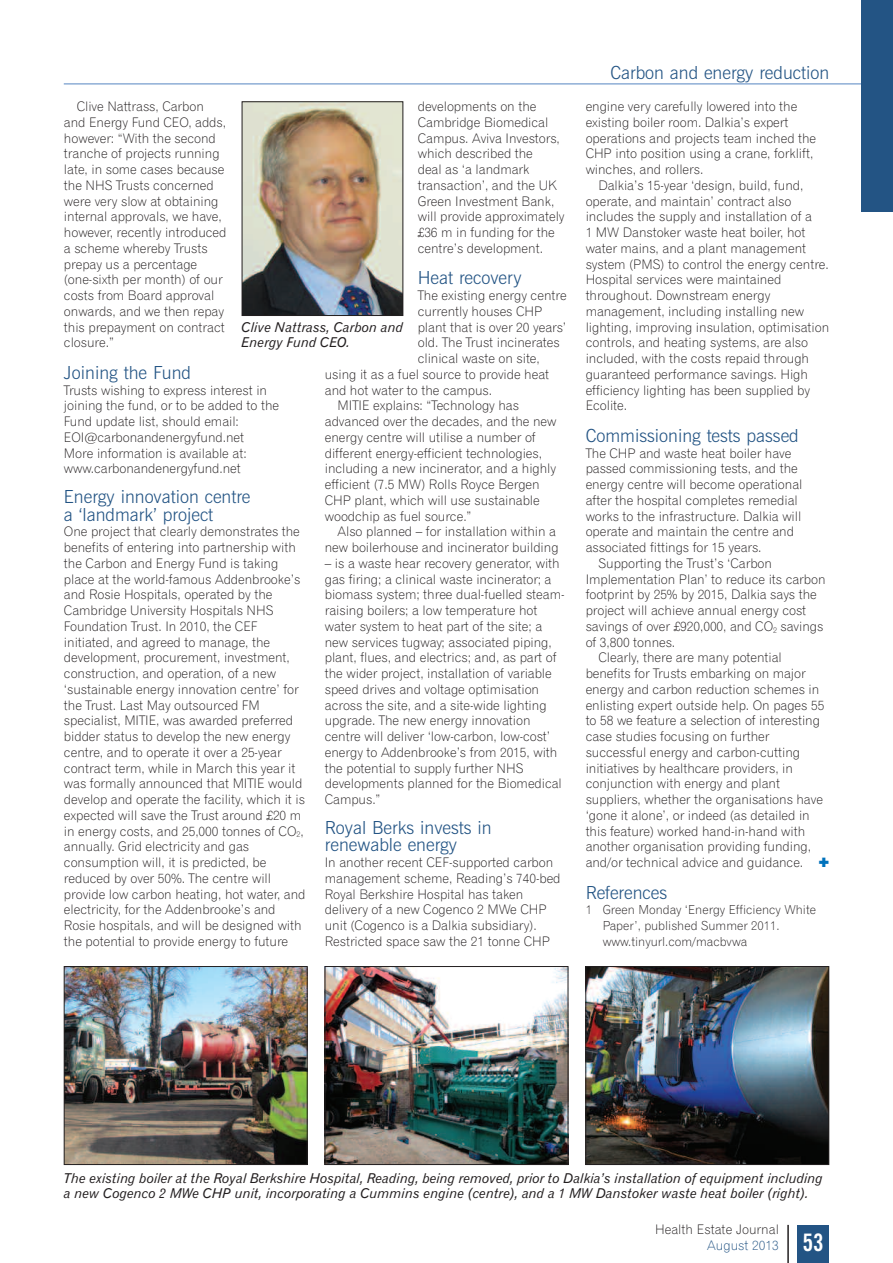
<style>
.page{position:relative;width:893px;height:1263px;background:#fff}
.page>*{position:absolute;margin:0;border:0;box-sizing:border-box;transform-origin:0 0}
.t1{font:700 condensed 24px "News Gothic BT";color:#fff}
.t2{font:300 18px/17.2px "News Gothic BT";color:#235484}
.t3{font:13.5px/15px "Gothic 720 BT Italic B";color:#231f20}
.t4{font:13.2px/15.8px "Gothic 720 BT Light B";letter-spacing:-.005em;color:#231f20}
.t5{font:13.2px "Gothic 720 BT Light B";color:#235484}
.t6{font:12.3px/15.8px "Gothic 720 BT Light B";color:#231f20}
.s1{color:#0072bc}
</style>
<div class="page">
<hr style="left:64px;top:83px;width:827px;height:2px;background:#8eaed6">
<div style="left:861px;top:0;width:32px;height:212px;background:#235484"></div>
<div style="left:797px;top:1225px;width:32px;height:38px;background:#235484"></div>
<hr style="left:787px;top:1225px;width:2px;height:38px;background:#231f20">
<img style="left:66px;top:968px;width:240px;height:195px">
<div style="left:64px;top:966px;width:244px;height:199px;border:1px solid #231f20"></div>
<img style="left:327px;top:968px;width:239px;height:195px">
<div style="left:325px;top:966px;width:243px;height:199px;border:1px solid #231f20"></div>
<img style="left:587px;top:968px;width:240px;height:195px">
<div style="left:585px;top:966px;width:244px;height:199px;border:1px solid #231f20"></div>
<img style="left:244px;top:103px;width:157px;height:211px">
<div style="left:242px;top:101px;width:161px;height:215px;border:1px solid #231f20"></div>
<p class="t4" style="left:64px;top:100px;width:164px;text-indent:13px">Clive Nattrass, Carbon and Energy Fund CEO, adds, however: “With the second tranche of projects running late, in some cases because the NHS Trusts concerned were very slow at obtaining internal approvals, we have, however, recently introduced a scheme whereby Trusts prepay us a percentage (one-sixth per month) of our costs from Board approval onwards, and we then repay this prepayment on contract closure.”</p>
<h2 class="t2" style="left:64px;top:365px;width:129px">Joining the Fund</h2>
<p class="t4" style="left:64px;top:383px;width:217px">Trusts wishing to express interest in joining the fund, or to be added to the Fund update list, should email:<br>EOI@carbonandenergyfund.net<br>More information is available at: www.carbonandenergyfund.net</p>
<h2 class="t2" style="left:64px;top:490px;width:188px">Energy innovation centre a ‘landmark’ project</h2>
<p class="t4" style="left:64px;top:525px;width:243px">One project that clearly demonstrates the benefits of entering into partnership with the Carbon and Energy Fund is taking place at the world-famous Addenbrooke’s and Rosie Hospitals, operated by the Cambridge University Hospitals NHS Foundation Trust. In 2010, the CEF initiated, and agreed to manage, the development, procurement, investment, construction, and operation, of a new ‘sustainable energy innovation centre’ for the Trust. Last May outsourced FM specialist, MITIE, was awarded preferred bidder status to develop the new energy centre, and to operate it over a 25-year contract term, while in March this year it was formally announced that MITIE would develop and operate the facility, which it is expected will save the Trust around £20 m in energy costs, and 25,000 tonnes of CO<sub>2</sub>, annually. Grid electricity and gas consumption will, it is predicted, be reduced by over 50%. The centre will provide low carbon heating, hot water, and electricity, for the Addenbrooke’s and Rosie hospitals, and will be designed with the potential to provide energy to future</p>
<p class="t4" style="left:418px;top:100px;width:148px">developments on the<br>Cambridge Biomedical<br>Campus. Aviva Investors, which described the<br>deal as ‘a landmark transaction’, and the UK<br>Green Investment Bank, will provide approximately £36 m in funding for the centre’s development.</p>
<h2 class="t2" style="left:418px;top:271px;width:105px">Heat recovery</h2>
<p class="t4" style="left:418px;top:289px;width:150px">The existing energy centre</p>
<p class="t4" style="left:418px;top:304px;width:126px">currently houses CHP</p>
<p class="t4" style="left:418px;top:320px;width:150px">plant that is over 20 years’</p>
<p class="t4" style="left:418px;top:336px;width:144px">old. The Trust incinerates</p>
<p class="t4" style="left:418px;top:352px;width:124px">clinical waste on site,</p>
<p class="t4" style="left:325px;top:367px;width:226px">using it as a fuel source to provide heat</p>
<p class="t4" style="left:325px;top:383px;width:169px">and hot water to the campus.</p>
<p class="t4" style="left:338px;top:399px;width:183px">MITIE explains: “Technology has</p>
<p class="t4" style="left:325px;top:415px;width:233px">advanced over the decades, and the new</p>
<p class="t4" style="left:325px;top:430px;width:212px">energy centre will utilise a number of</p>
<p class="t4" style="left:325px;top:446px;width:219px">different energy-efficient technologies,</p>
<p class="t4" style="left:325px;top:462px;width:233px">including a new incinerator, and a highly</p>
<p class="t4" style="left:325px;top:478px;width:216px">efficient (7.5 MW) Rolls Royce Bergen</p>
<p class="t4" style="left:325px;top:493px;width:216px">CHP plant, which will use sustainable</p>
<p class="t4" style="left:325px;top:509px;width:148px">woodchip as fuel source.”</p>
<p class="t4" style="left:338px;top:525px;width:220px">Also planned – for installation within a</p>
<p class="t4" style="left:325px;top:541px;width:235px">new boilerhouse and incinerator building</p>
<p class="t4" style="left:325px;top:556px;width:241px">– is a waste hear recovery generator, with gas firing; a clinical waste incinerator; a biomass system; three dual-fuelled steam&shy;raising boilers; a low temperature hot water system to heat part of the site; a new services tugway; associated piping, plant, flues, and electrics; and, as part of the wider project, installation of variable speed drives and voltage optimisation across the site, and a site-wide lighting upgrade. The new energy innovation centre will deliver ‘low-carbon, low-cost’ energy to Addenbrooke’s from 2015, with the potential to supply further NHS developments planned for the Biomedical Campus.”</p>
<h2 class="t2" style="left:325px;top:821px;width:168px">Royal Berks invests in renewable energy</h2>
<p class="t4" style="left:325px;top:856px;width:237px">In another recent CEF-supported carbon management scheme, Reading’s 740-bed Royal Berkshire Hospital has taken delivery of a new Cogenco 2 MWe CHP unit (Cogenco is a Dalkia subsidiary).<br>Restricted space saw the 21 tonne CHP</p>
<p class="t3" style="left:242px;top:321px;width:163px">Clive Nattrass, Carbon and<br>Energy Fund CEO.</p>
<h2 class="t2" style="left:610px;top:65px;width:220px">Carbon and energy reduction</h2>
<p class="t4" style="left:586px;top:100px;width:232px">engine very carefully lowered into the existing boiler room. Dalkia’s expert operations and projects team inched the CHP into position using a crane, forklift, winches, and rollers.</p>
<p class="t4" style="left:586px;top:178px;width:245px;text-indent:13px">Dalkia’s 15-year ‘design, build, fund, operate, and maintain’ contract also includes the supply and installation of a<br>1 MW Danstoker waste heat boiler, hot water mains, and a plant management system (PMS) to control the energy centre.<br>Hospital services were maintained throughout. Downstream energy management, including installing new lighting, improving insulation, optimisation controls, and heating systems, are also included, with the costs repaid through guaranteed performance savings. High efficiency lighting has been supplied by Ecolite.</p>
<h2 class="t2" style="left:586px;top:428px;width:215px">Commissioning tests passed</h2>
<p class="t4" style="left:586px;top:446px;width:207px">The CHP and waste heat boiler have</p>
<p class="t4" style="left:586px;top:462px;width:214px">passed commissioning tests, and the</p>
<p class="t4" style="left:586px;top:478px;width:218px">energy centre will become operational</p>
<p class="t4" style="left:586px;top:493px;width:214px">after the hospital completes remedial</p>
<p class="t4" style="left:586px;top:509px;width:217px">works to the infrastructure. Dalkia will</p>
<p class="t4" style="left:586px;top:525px;width:210px">operate and maintain the centre and</p>
<p class="t4" style="left:586px;top:541px;width:177px">associated fittings for 15 years.</p>
<p class="t4" style="left:598px;top:556px;width:175px">Supporting the Trust’s ‘Carbon</p>
<p class="t4" style="left:586px;top:572px;width:241px">Implementation Plan’ to reduce its carbon</p>
<p class="t4" style="left:586px;top:588px;width:233px">footprint by 25% by 2015, Dalkia says the</p>
<p class="t4" style="left:586px;top:604px;width:222px">project will achieve annual energy cost</p>
<p class="t4" style="left:586px;top:619px;width:239px">savings of over £920,000, and CO<sub>2</sub> savings</p>
<p class="t4" style="left:586px;top:635px;width:91px">of 3,800 tonnes.</p>
<p class="t4" style="left:598px;top:651px;width:185px">Clearly, there are many potential</p>
<p class="t4" style="left:586px;top:667px;width:222px">benefits for Trusts embarking on major</p>
<p class="t4" style="left:586px;top:682px;width:235px">energy and carbon reduction schemes in</p>
<p class="t4" style="left:586px;top:698px;width:240px">enlisting expert outside help. On pages 55</p>
<p class="t4" style="left:586px;top:714px;width:236px">to 58 we feature a selection of interesting</p>
<p class="t4" style="left:586px;top:730px;width:185px">case studies focusing on further</p>
<p class="t4" style="left:586px;top:745px;width:216px">successful energy and carbon-cutting</p>
<p class="t4" style="left:586px;top:761px;width:209px">initiatives by healthcare providers, in</p>
<p class="t4" style="left:586px;top:777px;width:196px">conjunction with energy and plant</p>
<p class="t4" style="left:586px;top:793px;width:239px">suppliers, whether the organisations have</p>
<p class="t4" style="left:586px;top:808px;width:226px">‘gone it alone’, or indeed (as detailed in</p>
<p class="t4" style="left:586px;top:824px;width:221px">this feature) worked hand-in-hand with</p>
<p class="t4" style="left:586px;top:840px;width:227px">another organisation providing funding,</p>
<p class="t4" style="left:586px;top:856px;width:245px">and/or technical advice and guidance. <span class="s1">✚</span></p>
<h2 class="t2" style="left:586px;top:885px;width:83px">References</h2>
<p class="t6" style="left:603px;top:903px;width:215px;text-indent:-17px">1 Green Monday ‘Energy Efficiency White<br>Paper’, published Summer 2011. www.tinyurl.com/macbvwa</p>
<p class="t3" style="left:64px;top:1172px;width:761px">The existing boiler at the Royal Berkshire Hospital, Reading, being removed, prior to Dalkia’s installation of equipment including a new Cogenco 2 MWe CHP unit, incorporating a Cummins engine (centre), and a 1 MW Danstoker waste heat boiler (right).</p>
<p class="t4" style="left:655px;top:1223px;width:125px">Health Estate Journal</p>
<p class="t5" style="left:707px;top:1240px;width:73px">August 2013</p>
<h1 class="t1" style="left:803px;top:1233px;width:22px">53</h1>
</div>
